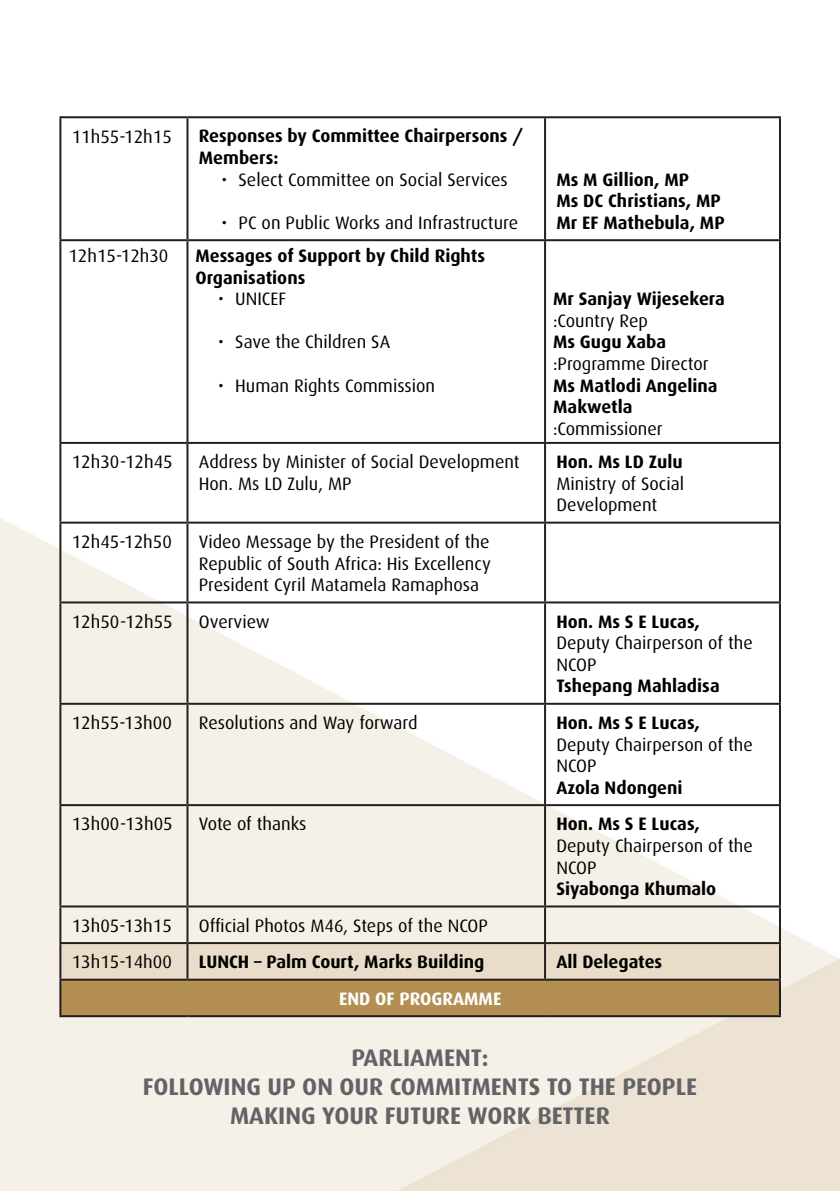
<style>
.page{position:relative;width:840px;height:1191px;background:#fff}
.page>*{position:absolute;margin:0;border:0;box-sizing:border-box;transform-origin:0 0}
.t1{font:700 24px "Dax";color:#636366}
.text{font:18px/21.6px "Dax";color:#000}
.text-2{font:700 18px/21.6px "Dax";color:#000}
.text-3{font:700 18px "Dax";color:#fff}
.s1{font-weight:400}
.s2{font-weight:700}
</style>
<div class="page">
<img style="left:0;top:116px;width:839px;height:1075px">
<div style="left:61px;top:944px;width:717px;height:34px;background:#e9dcc8"></div>
<div style="left:60px;top:979px;width:719px;height:37px;background:#b48f54"></div>
<hr style="left:59px;top:116px;width:128px;height:2px;background:#231f20">
<hr style="left:59px;top:118px;width:2px;height:121px;background:#231f20">
<hr style="left:187px;top:116px;width:357px;height:2px;background:#231f20">
<hr style="left:186px;top:118px;width:2px;height:121px;background:#231f20">
<hr style="left:544px;top:116px;width:236px;height:2px;background:#231f20">
<hr style="left:543px;top:118px;width:2px;height:121px;background:#231f20">
<hr style="left:778px;top:118px;width:2px;height:121px;background:#231f20">
<hr style="left:59px;top:239px;width:128px;height:2px;background:#231f20">
<hr style="left:59px;top:241px;width:2px;height:201px;background:#231f20">
<hr style="left:187px;top:239px;width:357px;height:2px;background:#231f20">
<hr style="left:186px;top:241px;width:2px;height:201px;background:#231f20">
<hr style="left:544px;top:239px;width:236px;height:2px;background:#231f20">
<hr style="left:543px;top:241px;width:2px;height:201px;background:#231f20">
<hr style="left:778px;top:241px;width:2px;height:201px;background:#231f20">
<hr style="left:59px;top:442px;width:128px;height:2px;background:#231f20">
<hr style="left:59px;top:444px;width:2px;height:77px;background:#231f20">
<hr style="left:187px;top:442px;width:357px;height:2px;background:#231f20">
<hr style="left:186px;top:444px;width:2px;height:77px;background:#231f20">
<hr style="left:544px;top:442px;width:236px;height:2px;background:#231f20">
<hr style="left:543px;top:444px;width:2px;height:77px;background:#231f20">
<hr style="left:778px;top:444px;width:2px;height:77px;background:#231f20">
<hr style="left:59px;top:521px;width:128px;height:2px;background:#231f20">
<hr style="left:59px;top:523px;width:2px;height:78px;background:#231f20">
<hr style="left:187px;top:521px;width:357px;height:2px;background:#231f20">
<hr style="left:186px;top:523px;width:2px;height:78px;background:#231f20">
<hr style="left:544px;top:521px;width:236px;height:2px;background:#231f20">
<hr style="left:543px;top:523px;width:2px;height:78px;background:#231f20">
<hr style="left:778px;top:523px;width:2px;height:78px;background:#231f20">
<hr style="left:59px;top:601px;width:128px;height:2px;background:#231f20">
<hr style="left:59px;top:603px;width:2px;height:100px;background:#231f20">
<hr style="left:187px;top:601px;width:357px;height:2px;background:#231f20">
<hr style="left:186px;top:603px;width:2px;height:100px;background:#231f20">
<hr style="left:544px;top:601px;width:236px;height:2px;background:#231f20">
<hr style="left:543px;top:603px;width:2px;height:100px;background:#231f20">
<hr style="left:778px;top:603px;width:2px;height:100px;background:#231f20">
<hr style="left:59px;top:703px;width:128px;height:2px;background:#231f20">
<hr style="left:59px;top:705px;width:2px;height:99px;background:#231f20">
<hr style="left:187px;top:703px;width:357px;height:2px;background:#231f20">
<hr style="left:186px;top:705px;width:2px;height:99px;background:#231f20">
<hr style="left:544px;top:703px;width:236px;height:2px;background:#231f20">
<hr style="left:543px;top:705px;width:2px;height:99px;background:#231f20">
<hr style="left:778px;top:705px;width:2px;height:99px;background:#231f20">
<hr style="left:59px;top:804px;width:128px;height:2px;background:#231f20">
<hr style="left:59px;top:806px;width:2px;height:99px;background:#231f20">
<hr style="left:187px;top:804px;width:357px;height:2px;background:#231f20">
<hr style="left:186px;top:806px;width:2px;height:99px;background:#231f20">
<hr style="left:544px;top:804px;width:236px;height:2px;background:#231f20">
<hr style="left:543px;top:806px;width:2px;height:99px;background:#231f20">
<hr style="left:778px;top:806px;width:2px;height:99px;background:#231f20">
<hr style="left:59px;top:905px;width:128px;height:2px;background:#231f20">
<hr style="left:59px;top:907px;width:2px;height:35px;background:#231f20">
<hr style="left:187px;top:905px;width:357px;height:2px;background:#231f20">
<hr style="left:186px;top:907px;width:2px;height:35px;background:#231f20">
<hr style="left:544px;top:905px;width:236px;height:2px;background:#231f20">
<hr style="left:543px;top:907px;width:2px;height:35px;background:#231f20">
<hr style="left:778px;top:907px;width:2px;height:35px;background:#231f20">
<hr style="left:59px;top:942px;width:128px;height:2px;background:#231f20">
<hr style="left:59px;top:944px;width:2px;height:34px;background:#231f20">
<hr style="left:187px;top:942px;width:357px;height:2px;background:#231f20">
<hr style="left:186px;top:944px;width:2px;height:34px;background:#231f20">
<hr style="left:544px;top:942px;width:236px;height:2px;background:#231f20">
<hr style="left:543px;top:944px;width:2px;height:34px;background:#231f20">
<hr style="left:778px;top:944px;width:2px;height:34px;background:#231f20">
<hr style="left:59px;top:978px;width:128px;height:2px;background:#231f20">
<hr style="left:59px;top:980px;width:2px;height:35px;background:#231f20">
<hr style="left:187px;top:978px;width:357px;height:2px;background:#231f20">
<hr style="left:544px;top:978px;width:236px;height:2px;background:#231f20">
<hr style="left:778px;top:980px;width:2px;height:35px;background:#231f20">
<hr style="left:59px;top:1015px;width:128px;height:2px;background:#231f20">
<hr style="left:187px;top:1015px;width:357px;height:2px;background:#231f20">
<hr style="left:544px;top:1015px;width:236px;height:2px;background:#231f20">
<p class="text" style="left:72px;top:126px;width:101px">11h55-12h15</p>
<p class="text-2" style="left:199px;top:125px;width:325px">Responses by Committee Chairpersons /<br>Members:</p>
<p class="text" style="left:221px;top:169px;width:287px">• Select Committee on Social Services</p>
<p class="text" style="left:221px;top:212px;width:298px">• PC on Public Works and Infrastructure</p>
<p class="text" style="left:68px;top:245px;width:101px">12h15-12h30</p>
<p class="text-2" style="left:195px;top:245px;width:291px">Messages of Support by Child Rights<br>Organisations</p>
<p class="text" style="left:218px;top:288px;width:70px">• UNICEF</p>
<p class="text" style="left:218px;top:331px;width:173px">• Save the Children SA</p>
<p class="text" style="left:218px;top:375px;width:218px">• Human Rights Commission</p>
<p class="text" style="left:72px;top:451px;width:102px">12h30-12h45</p>
<p class="text" style="left:199px;top:451px;width:322px">Address by Minister of Social Development</p>
<p class="text" style="left:199px;top:473px;width:154px">Hon. Ms LD Zulu, MP</p>
<p class="text-2" style="left:556px;top:169px;width:134px">Ms M Gillion, MP</p>
<p class="text-2" style="left:556px;top:190px;width:166px">Ms DC Christians, MP</p>
<p class="text-2" style="left:556px;top:212px;width:170px">Mr EF Mathebula, MP</p>
<p class="text-2" style="left:552px;top:288px;width:173px">Mr Sanjay Wijesekera <span class="s1">:Country Rep</span></p>
<p class="text" style="left:552px;top:331px;width:157px"><span class="s2">Ms Gugu Xaba </span>:Programme Director</p>
<p class="text-2" style="left:552px;top:375px;width:166px">Ms Matlodi Angelina<br>Makwetla</p>
<p class="text" style="left:552px;top:418px;width:111px">:Commissioner</p>
<p class="text-2" style="left:556px;top:451px;width:128px">Hon. Ms LD Zulu</p>
<p class="text" style="left:556px;top:473px;width:129px">Ministry of Social<br>Development</p>
<p class="text" style="left:72px;top:531px;width:101px">12h45-12h50</p>
<p class="text" style="left:199px;top:531px;width:293px;text-align:justify">Video Message by the President of the Republic of South Africa: His Excellency President Cyril Matamela Ramaphosa</p>
<p class="text" style="left:72px;top:611px;width:102px">12h50-12h55</p>
<p class="text" style="left:199px;top:611px;width:72px">Overview</p>
<p class="text-2" style="left:556px;top:610px;width:145px">Hon. Ms S E Lucas,</p>
<p class="text" style="left:556px;top:632px;width:198px">Deputy Chairperson of the<br>NCOP</p>
<p class="text-2" style="left:556px;top:675px;width:165px">Tshepang Mahladisa</p>
<p class="text" style="left:72px;top:712px;width:101px">12h55-13h00</p>
<p class="text" style="left:199px;top:712px;width:220px">Resolutions and Way forward</p>
<p class="text-2" style="left:556px;top:712px;width:145px">Hon. Ms S E Lucas,</p>
<p class="text" style="left:556px;top:733px;width:198px">Deputy Chairperson of the<br>NCOP</p>
<p class="text-2" style="left:556px;top:777px;width:128px">Azola Ndongeni</p>
<p class="text" style="left:72px;top:813px;width:102px">13h00-13h05</p>
<p class="text" style="left:199px;top:813px;width:109px">Vote of thanks</p>
<p class="text-2" style="left:556px;top:813px;width:145px">Hon. Ms S E Lucas,</p>
<p class="text" style="left:556px;top:835px;width:198px">Deputy Chairperson of the<br>NCOP</p>
<p class="text-2" style="left:556px;top:878px;width:161px">Siyabonga Khumalo</p>
<p class="text" style="left:72px;top:915px;width:101px">13h05-13h15</p>
<p class="text" style="left:199px;top:915px;width:290px">Official Photos M46, Steps of the NCOP</p>
<p class="text" style="left:72px;top:951px;width:101px">13h15-14h00</p>
<p class="text-2" style="left:199px;top:951px;width:287px">LUNCH – Palm Court, Marks Building</p>
<p class="text-2" style="left:556px;top:951px;width:107px">All Delegates</p>
<p class="text-3" style="left:339px;top:988px;width:164px">END OF PROGRAMME</p>
<p class="t1" style="left:351px;top:1044px;width:138px">PARLIAMENT:</p>
<p class="t1" style="left:143px;top:1073px;width:555px">FOLLOWING UP ON OUR COMMITMENTS TO THE PEOPLE</p>
<p class="t1" style="left:230px;top:1102px;width:381px">MAKING YOUR FUTURE WORK BETTER</p>
</div>
